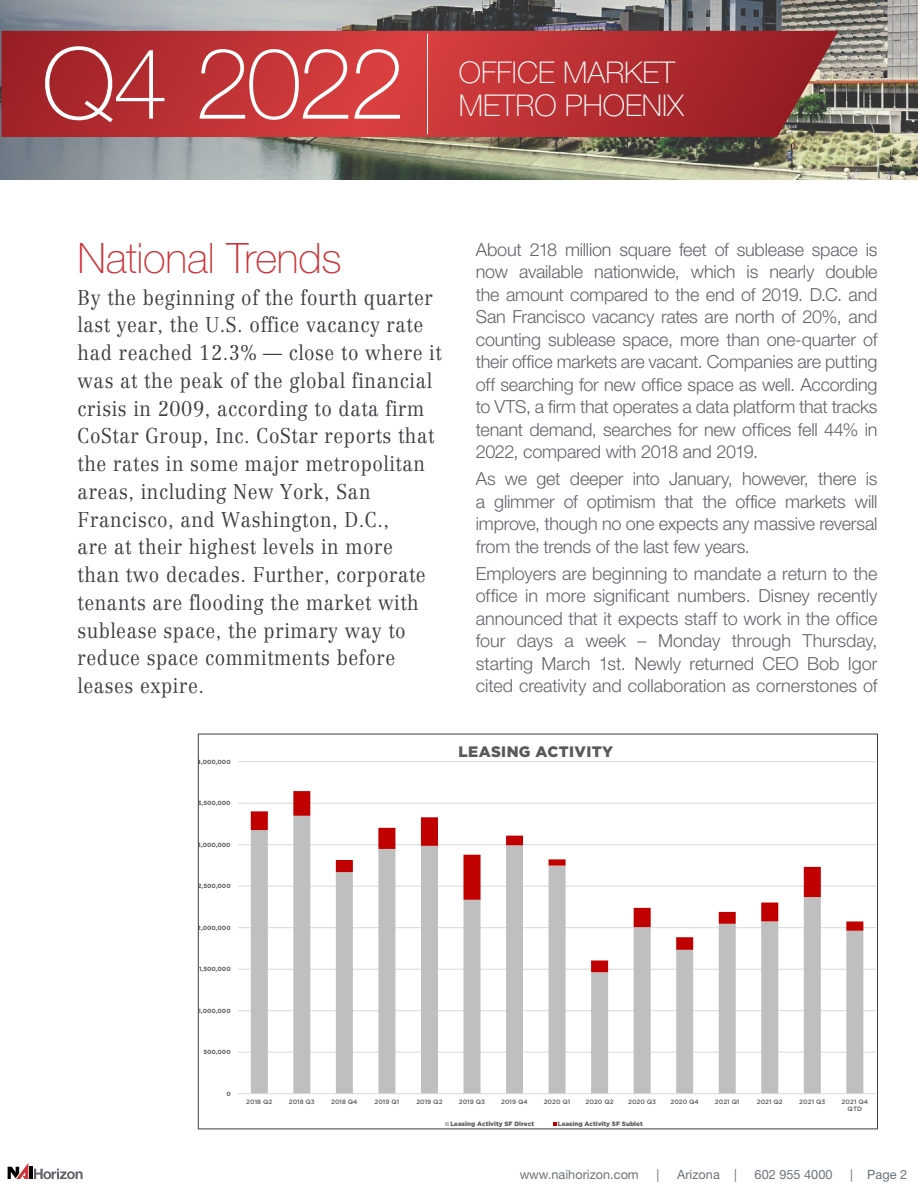
<style>
.page{position:relative;width:918px;height:1188px;background:#fff}
.page>*{position:absolute;margin:0;border:0;box-sizing:border-box;transform-origin:0 0}
.t1{font:100 99px "Helvetica Neue LT Std";letter-spacing:-.035em;color:#fff}
.t2{font:100 42px "Helvetica Neue LT Std";letter-spacing:-.01em;color:#ce343a}
.t3{font:100 30px/33px "Helvetica Neue LT Std";color:#fff}
.t4{font:300 21px/27.8px "Centennial LT Std";letter-spacing:.03em;color:#3d3f43;scale:.9 1}
.t5{font:300 18px/22.5px "Helvetica Neue LT Std";letter-spacing:-.01em;color:#61646a;text-align:justify}
.t6{font:900 15.15px "Gotham";letter-spacing:.025em;color:#595959}
.t7{font:12.75px "Helvetica Neue LT Std";color:#69747a}
.t8{font:500 6.3px/7.5px "Gotham";color:#595959;text-align:center}
.t9{font:900 6.3px "Gotham";color:#595959}
.t10{font:700 6px "Gotham";letter-spacing:.005em;color:#595959}
</style>
<div class="page">
<hr style="left:29px;top:1167px;width:4px;height:12px;background:#000">
<svg style="left:8px;top:1163px;width:20px;height:16px"></svg>
<svg style="left:34px;top:1169px;width:49px;height:10px"></svg>
<img style="left:0;top:0;width:918px;height:179px">
<svg style="left:238px;top:761px;width:638px;height:365px"></svg>
<svg style="left:2px;top:31px;width:836px;height:106px;background:#b63133"></svg>
<hr style="left:427px;top:34px;width:1px;height:100px;background:#fff">
<h1 class="t1" style="left:42px;top:27px;width:364px">Q4 2022</h1>
<h3 class="t3" style="left:459px;top:56px;width:227px">OFFICE MARKET<br>METRO PHOENIX</h3>
<h2 class="t2" style="left:78px;top:234px;width:265px">National Trends</h2>
<p class="t5" style="left:476px;top:238px;width:403px">About 218 million square feet of sublease space is now available nationwide, which is nearly double the amount compared to the end of 2019. D.C. and San Francisco vacancy rates are north of 20%, and counting sublease space, more than one-quarter of their office markets are vacant. Companies are putting off searching for new office space as well. According to VTS, a firm that operates a data platform that tracks tenant demand, searches for new offices fell 44% in 2022, compared with 2018 and 2019.</p>
<p class="t5" style="left:476px;top:467px;width:403px">As we get deeper into January, however, there is a glimmer of optimism that the office markets will improve, though no one expects any massive reversal from the trends of the last few years.</p>
<p class="t5" style="left:476px;top:562px;width:403px">Employers are beginning to mandate a return to the office in more significant numbers. Disney recently announced that it expects staff to work in the office four days a week – Monday through Thursday, starting March 1st. Newly returned CEO Bob Igor cited creativity and collaboration as cornerstones of</p>
<p class="t4" style="left:78px;top:283px;width:406px">By the beginning of the fourth quarter last year, the U.S. office vacancy rate had reached 12.3% — close to where it was at the peak of the global financial crisis in 2009, according to data firm CoStar Group, Inc. CoStar reports that the rates in some major metropolitan areas, including New York, San Francisco, and Washington, D.C.,<br>are at their highest levels in more<br>than two decades. Further, corporate tenants are flooding the market with sublease space, the primary way to reduce space commitments before leases expire.</p>
<p class="t10" style="left:197px;top:757px;width:35px">4,000,000</p>
<p class="t10" style="left:198px;top:799px;width:34px">3,500,000</p>
<p class="t10" style="left:197px;top:840px;width:35px">3,000,000</p>
<p class="t10" style="left:198px;top:882px;width:34px">2,500,000</p>
<p class="t10" style="left:197px;top:923px;width:35px">2,000,000</p>
<p class="t10" style="left:199px;top:965px;width:33px">1,500,000</p>
<p class="t10" style="left:199px;top:1006px;width:34px">1,000,000</p>
<p class="t10" style="left:203px;top:1048px;width:29px">500,000</p>
<p class="t10" style="left:226px;top:1089px;width:6px">0</p>
<p class="t6" style="left:458px;top:741px;width:156px">LEASING ACTIVITY</p>
<p class="t8" style="left:246px;top:1098px;width:28px">2018 Q2</p>
<p class="t8" style="left:289px;top:1098px;width:28px">2018 Q3</p>
<p class="t8" style="left:331px;top:1098px;width:28px">2018 Q4</p>
<p class="t8" style="left:375px;top:1098px;width:26px">2019 Q1</p>
<p class="t8" style="left:416px;top:1098px;width:28px">2019 Q2</p>
<p class="t8" style="left:459px;top:1098px;width:28px">2019 Q3</p>
<p class="t8" style="left:501px;top:1098px;width:28px">2019 Q4</p>
<p class="t8" style="left:544px;top:1098px;width:28px">2020 Q1</p>
<p class="t8" style="left:586px;top:1098px;width:30px">2020 Q2</p>
<p class="t8" style="left:628px;top:1098px;width:30px">2020 Q3</p>
<p class="t8" style="left:670px;top:1098px;width:30px">2020 Q4</p>
<p class="t8" style="left:715px;top:1098px;width:26px">2021 Q1</p>
<p class="t8" style="left:757px;top:1098px;width:27px">2021 Q2</p>
<p class="t8" style="left:799px;top:1098px;width:27px">2021 Q3</p>
<p class="t8" style="left:842px;top:1098px;width:28px">2021 Q4<br>QTD</p>
<p class="t9" style="left:450px;top:1120px;width:85px">Leasing Activity SF Direct</p>
<p class="t9" style="left:558px;top:1120px;width:86px">Leasing Activity SF Sublet</p>
<p class="t7" style="left:520px;top:1167px;width:121px">www.naihorizon.com</p>
<p class="t7" style="left:657px;top:1167px;width:4px">|</p>
<p class="t7" style="left:677px;top:1167px;width:61px">Arizona |</p>
<p class="t7" style="left:755px;top:1167px;width:79px">602 955 4000</p>
<p class="t7" style="left:850px;top:1167px;width:58px">| Page 2</p>
</div>
